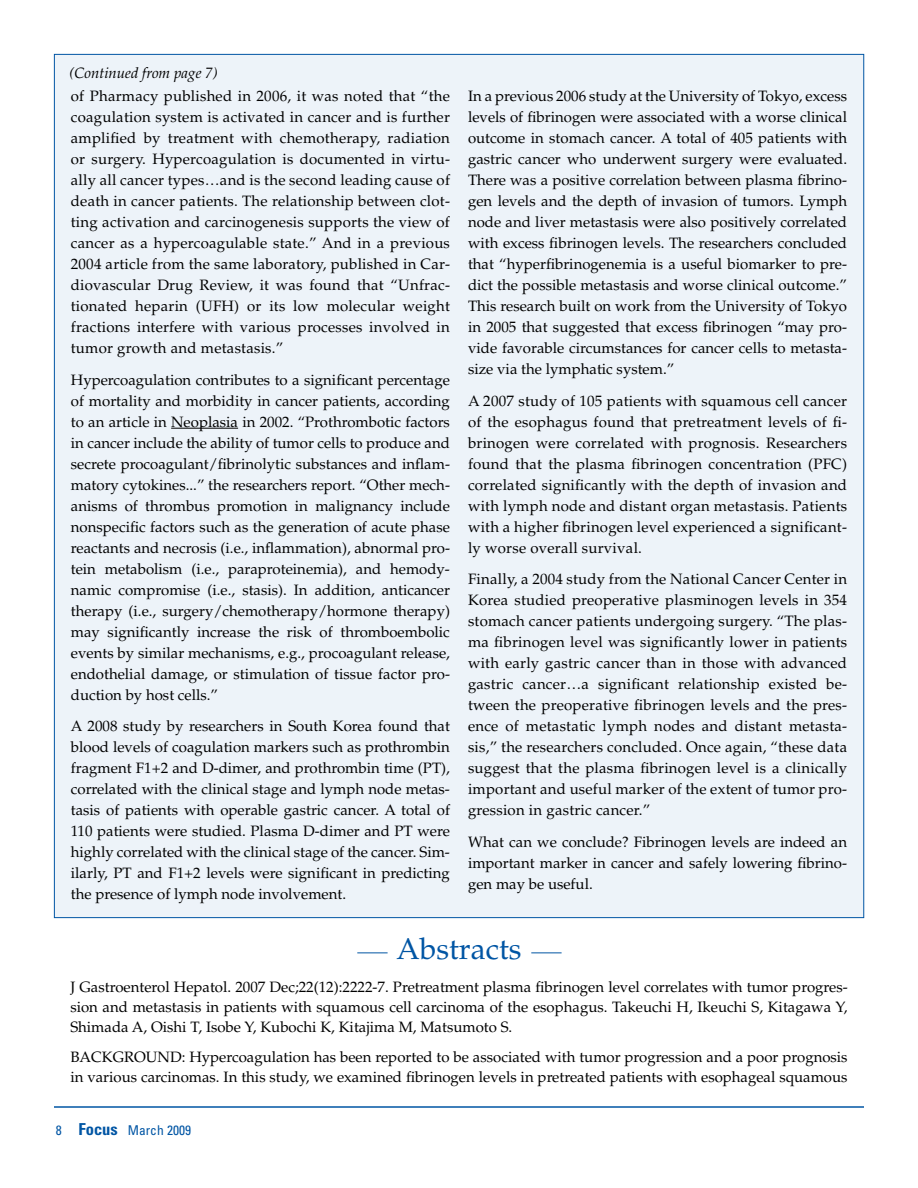
<style>
.page{position:relative;width:918px;height:1188px;background:#fff}
.page>*{position:absolute;margin:0;border:0;box-sizing:border-box;transform-origin:0 0}
.t1{font:30px "Palatino LT Std";color:#0055a4}
.t2{font:15px/21px "Palatino LT Std";color:#000;text-align:justify}
.t3{font:italic 15px "Palatino LT Std";color:#000}
.t4{font:condensed 13.5px "Univers";color:#0055a4}
.s1{font-weight:700;font-size:16.5px}
</style>
<div class="page">
<hr style="left:54px;top:1106px;width:810px;height:2px;background:#0055a4">
<div style="left:54px;top:54px;width:810px;height:864px;background:#edf3f9;border:1px solid #0055a4"></div>
<hr style="left:171px;top:428px;width:67px;height:1px;background:#000">
<hr style="left:531px;top:952px;width:31px;height:1px;background:#0055a4">
<hr style="left:357px;top:952px;width:31px;height:1px;background:#0055a4">
<p class="t3" style="left:69px;top:65px;width:150px">(Continued from page 7)</p>
<p class="t2" style="left:71px;top:86px;width:381px">of Pharmacy published in 2006, it was noted that “the coagulation system is activated in cancer and is further amplified by treatment with chemotherapy, radiation or surgery. Hypercoagulation is documented in virtu&shy;ally all cancer types…and is the second leading cause of death in cancer patients. The relationship between clot&shy;ting activation and carcinogenesis supports the view of cancer as a hypercoagulable state.” And in a previous 2004 article from the same laboratory, published in Car&shy;diovascular Drug Review, it was found that “Unfrac&shy;tionated heparin (UFH) or its low molecular weight fractions interfere with various processes involved in tumor growth and metastasis.”</p>
<p class="t2" style="left:71px;top:369px;width:381px">Hypercoagulation contributes to a significant percentage of mortality and morbidity in cancer patients, according to an article in Neoplasia in 2002. “Prothrombotic factors in cancer include the ability of tumor cells to produce and secrete procoagulant/fibrinolytic substances and inflam&shy;matory cytokines...” the researchers report. “Other mech&shy;anisms of thrombus promotion in malignancy include nonspecific factors such as the generation of acute phase reactants and necrosis (i.e., inflammation), abnormal pro&shy;tein metabolism (i.e., paraproteinemia), and hemody&shy;namic compromise (i.e., stasis). In addition, anticancer therapy (i.e., surgery/chemotherapy/hormone therapy) may significantly increase the risk of thromboembolic events by similar mechanisms, e.g., procoagulant release, endothelial damage, or stimulation of tissue factor pro&shy;duction by host cells.”</p>
<p class="t2" style="left:71px;top:716px;width:381px">A 2008 study by researchers in South Korea found that blood levels of coagulation markers such as prothrombin fragment F1+2 and D-dimer, and prothrombin time (PT), correlated with the clinical stage and lymph node metas&shy;tasis of patients with operable gastric cancer. A total of 110 patients were studied. Plasma D-dimer and PT were highly correlated with the clinical stage of the cancer. Sim&shy;ilarly, PT and F1+2 levels were significant in predicting the presence of lymph node involvement.</p>
<p class="t2" style="left:468px;top:86px;width:381px">In a previous 2006 study at the University of Tokyo, excess levels of fibrinogen were associated with a worse clinical outcome in stomach cancer. A total of 405 patients with gastric cancer who underwent surgery were evaluated.<br>There was a positive correlation between plasma fibrino&shy;gen levels and the depth of invasion of tumors. Lymph node and liver metastasis were also positively correlated with excess fibrinogen levels. The researchers concluded that “hyperfibrinogenemia is a useful biomarker to pre&shy;dict the possible metastasis and worse clinical outcome.” This research built on work from the University of Tokyo in 2005 that suggested that excess fibrinogen “may pro&shy;vide favorable circumstances for cancer cells to metasta&shy;size via the lymphatic system.”</p>
<p class="t2" style="left:468px;top:390px;width:381px">A 2007 study of 105 patients with squamous cell cancer of the esophagus found that pretreatment levels of fi&shy;brinogen were correlated with prognosis. Researchers found that the plasma fibrinogen concentration (PFC) correlated significantly with the depth of invasion and with lymph node and distant organ metastasis. Patients with a higher fibrinogen level experienced a significant&shy;ly worse overall survival.</p>
<p class="t2" style="left:468px;top:569px;width:381px">Finally, a 2004 study from the National Cancer Center in Korea studied preoperative plasminogen levels in 354 stomach cancer patients undergoing surgery. “The plas&shy;ma fibrinogen level was significantly lower in patients with early gastric cancer than in those with advanced gastric cancer…a significant relationship existed be&shy;tween the preoperative fibrinogen levels and the pres&shy;ence of metastatic lymph nodes and distant metasta&shy;sis,” the researchers concluded. Once again, “these data suggest that the plasma fibrinogen level is a clinically important and useful marker of the extent of tumor pro&shy;gression in gastric cancer.”</p>
<p class="t2" style="left:468px;top:832px;width:381px">What can we conclude? Fibrinogen levels are indeed an important marker in cancer and safely lowering fibrino&shy;gen may be useful.</p>
<h1 class="t1" style="left:396px;top:931px;width:127px">Abstracts</h1>
<p class="t2" style="left:70px;top:977px;width:779px;line-height:19.8px">J Gastroenterol Hepatol. 2007 Dec;22(12):2222-7. Pretreatment plasma fibrinogen level correlates with tumor progres&shy;sion and metastasis in patients with squamous cell carcinoma of the esophagus. Takeuchi H, Ikeuchi S, Kitagawa Y, Shimada A, Oishi T, Isobe Y, Kubochi K, Kitajima M, Matsumoto S.</p>
<p class="t2" style="left:70px;top:1048px;width:779px;line-height:19.8px">BACKGROUND: Hypercoagulation has been reported to be associated with tumor progression and a poor prognosis in various carcinomas. In this study, we examined fibrinogen levels in pretreated patients with esophageal squamous</p>
<p class="t4" style="left:56px;top:1122px;width:137px">8 <span class="s1">Focus</span> March 2009</p>
</div>
